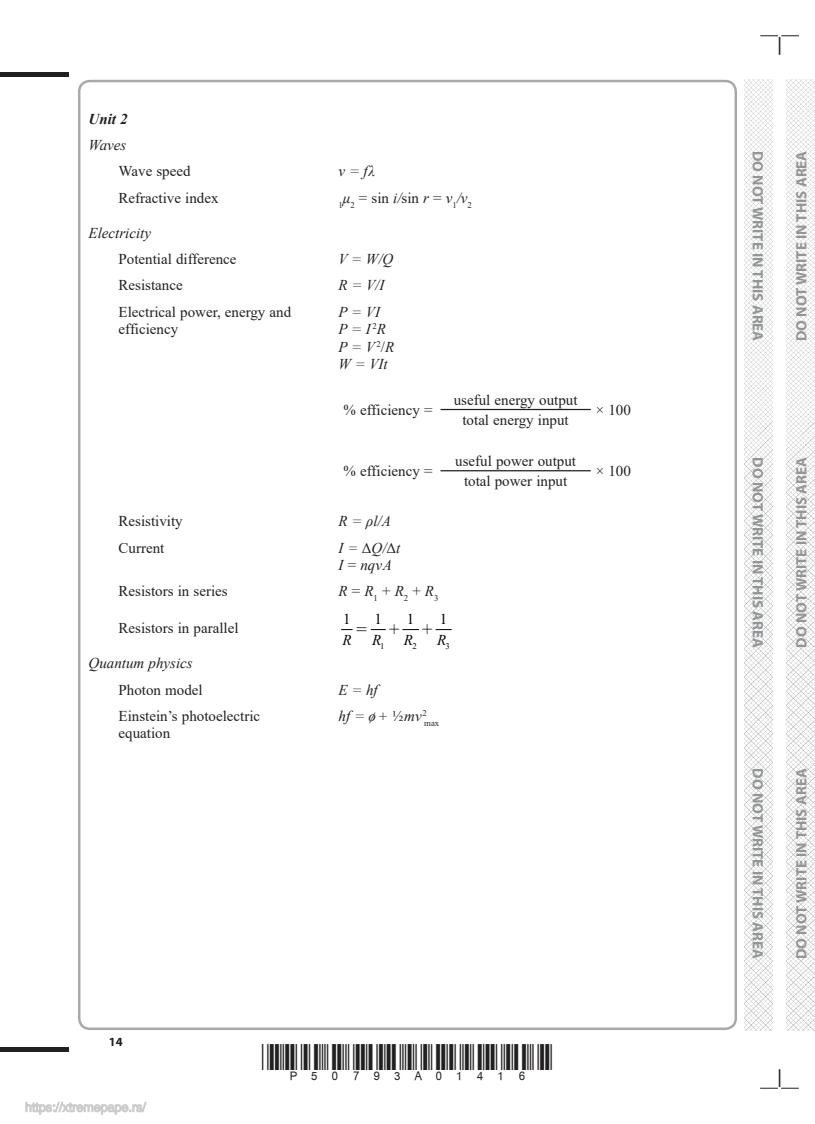
<style>
.page{position:relative;width:815px;height:1124px;background:#fff}
.page>*{position:absolute;margin:0;border:0;box-sizing:border-box;transform-origin:0 0}
.t1{font:15px "Times New Roman";color:#221f1f}
.t2{font:700 15px "Myriad Pro";color:#939597}
.t3{font:italic 15px/17.5px "Times New Roman";color:#221f1f}
.t4{font:italic 700 15px "Times New Roman";color:#221f1f}
.t5{font:italic 15px "Times New Roman";color:#000}
.t6{font:15px "Times New Roman";color:#000}
.t7{font:700 12.5px "Myriad Pro";color:#221f1f}
.t8{font:8.75px "Times New Roman";color:#221f1f}
.t9{font:8.62px "Times New Roman";color:#000}
.s1{font-style:italic}
.s2{font-style:normal}
</style>
<div class="page">
<div style="left:78px;top:80px;width:659px;height:949px;border:3px solid #a7a9ab;border-radius:11px"></div>
<div style="left:0;top:72px;width:69px;height:5px;background:#221f1f"></div>
<hr style="left:0;top:1047px;width:69px;height:4px;background:#221f1f">
<svg style="left:760px;top:35px;width:39px;height:20px"></svg>
<svg style="left:760px;top:1069px;width:39px;height:19px"></svg>
<img style="left:744px;top:80px;width:28px;height:949px">
<img style="left:787px;top:80px;width:28px;height:949px">
<hr style="left:440px;top:409px;width:151px;height:1px;background:#221f1f">
<hr style="left:440px;top:470px;width:151px;height:1px;background:#221f1f">
<svg style="left:25px;top:1101px;width:122px;height:14px"></svg>
<svg style="left:341px;top:629px;width:111px;height:2px"></svg>
<p class="t4" style="left:89px;top:110px;width:41px">Unit 2</p>
<p class="t3" style="left:89px;top:138px;width:39px">Waves</p>
<p class="t1" style="left:119px;top:166px;width:74px">Wave speed</p>
<p class="t3" style="left:339px;top:162px;width:38px">v = fλ</p>
<p class="t1" style="left:119px;top:192px;width:101px">Refractive index</p>
<p class="t1" style="left:339px;top:192px;width:135px"><sub>1</sub><span class="s1">μ</span><sub>2</sub> = sin <span class="s1">i/</span>sin <span class="s1">r</span> = <span class="s1">v</span><sub>1</sub><span class="s1">/v</span><sub>2</sub></p>
<p class="t3" style="left:89px;top:225px;width:64px">Electricity</p>
<p class="t1" style="left:119px;top:253px;width:119px">Potential difference</p>
<p class="t3" style="left:339px;top:250px;width:56px">V = W/Q</p>
<p class="t1" style="left:119px;top:280px;width:66px">Resistance</p>
<p class="t3" style="left:339px;top:276px;width:47px">R = V/I</p>
<p class="t1" style="left:119px;top:306px;width:174px">Electrical power, energy and</p>
<p class="t3" style="left:339px;top:302px;width:43px">P = VI</p>
<p class="t1" style="left:119px;top:323px;width:61px">efficiency</p>
<p class="t3" style="left:339px;top:320px;width:57px">P = I<sup>2</sup>R<br>P = V<sup>2</sup><span class="s2">/</span>R<br>W = VIt</p>
<p class="t1" style="left:344px;top:404px;width:90px">% efficiency =</p>
<p class="t1" style="left:454px;top:394px;width:125px">useful energy output</p>
<p class="t1" style="left:462px;top:414px;width:108px">total energy input</p>
<p class="t1" style="left:344px;top:465px;width:90px">% efficiency =</p>
<p class="t1" style="left:455px;top:455px;width:122px">useful power output</p>
<p class="t1" style="left:464px;top:475px;width:105px">total power input</p>
<p class="t1" style="left:119px;top:516px;width:66px">Resistivity</p>
<p class="t3" style="left:339px;top:512px;width:54px">R = ρl/A</p>
<p class="t1" style="left:119px;top:542px;width:47px">Current</p>
<p class="t3" style="left:339px;top:538px;width:63px">I = <span class="s2">Δ</span>Q/<span class="s2">Δ</span>t<br>I <span class="s2">=</span> nqvA</p>
<p class="t1" style="left:119px;top:586px;width:111px">Resistors in series</p>
<p class="t3" style="left:339px;top:584px;width:101px">R <span class="s2">=</span> R<sub>1</sub> <span class="s2">+</span> R<sub>2</sub> <span class="s2">+</span> R<sub>3</sub></p>
<p class="t1" style="left:119px;top:623px;width:121px">Resistors in parallel</p>
<p class="t6" style="left:343px;top:613px;width:9px">1</p>
<p class="t6" style="left:375px;top:613px;width:9px">1</p>
<p class="t6" style="left:407px;top:613px;width:9px">1</p>
<p class="t6" style="left:440px;top:613px;width:9px">1</p>
<p class="t5" style="left:342px;top:634px;width:11px">R</p>
<p class="t5" style="left:372px;top:634px;width:14px">R<sub>1</sub></p>
<p class="t9" style="left:404px;top:642px;width:15px">2<sup>R</sup></p>
<p class="t5" style="left:437px;top:634px;width:14px">R<sub>3</sub></p>
<p class="t3" style="left:89px;top:654px;width:106px">Quantum physics</p>
<p class="t1" style="left:119px;top:684px;width:86px">Photon model</p>
<p class="t3" style="left:339px;top:682px;width:41px">E = hf</p>
<p class="t1" style="left:119px;top:710px;width:143px">Einstein’s photoelectric</p>
<p class="t3" style="left:339px;top:708px;width:90px">hf = o/ + <span class="s2">½</span>mv<sup>2</sup></p>
<p class="t8" style="left:424px;top:719px;width:17px">max</p>
<p class="t1" style="left:119px;top:728px;width:53px">equation</p>
<p class="t1" style="left:596px;top:404px;width:37px">× 100</p>
<p class="t1" style="left:596px;top:465px;width:37px">× 100</p>
<p class="t7" style="left:109px;top:1036px;width:15px">14</p>
<p class="t2" style="left:767px;top:151px;width:192px;rotate:90deg">DO NOT WRITE IN THIS AREA</p>
<p class="t2" style="left:792px;top:341px;width:192px;rotate:-90deg">DO NOT WRITE IN THIS AREA</p>
<p class="t2" style="left:767px;top:457px;width:192px;rotate:90deg">DO NOT WRITE IN THIS AREA</p>
<p class="t2" style="left:792px;top:647px;width:192px;rotate:-90deg">DO NOT WRITE IN THIS AREA</p>
<p class="t2" style="left:767px;top:768px;width:192px;rotate:90deg">DO NOT WRITE IN THIS AREA</p>
<p class="t2" style="left:792px;top:958px;width:192px;rotate:-90deg">DO NOT WRITE IN THIS AREA</p>
</div>
